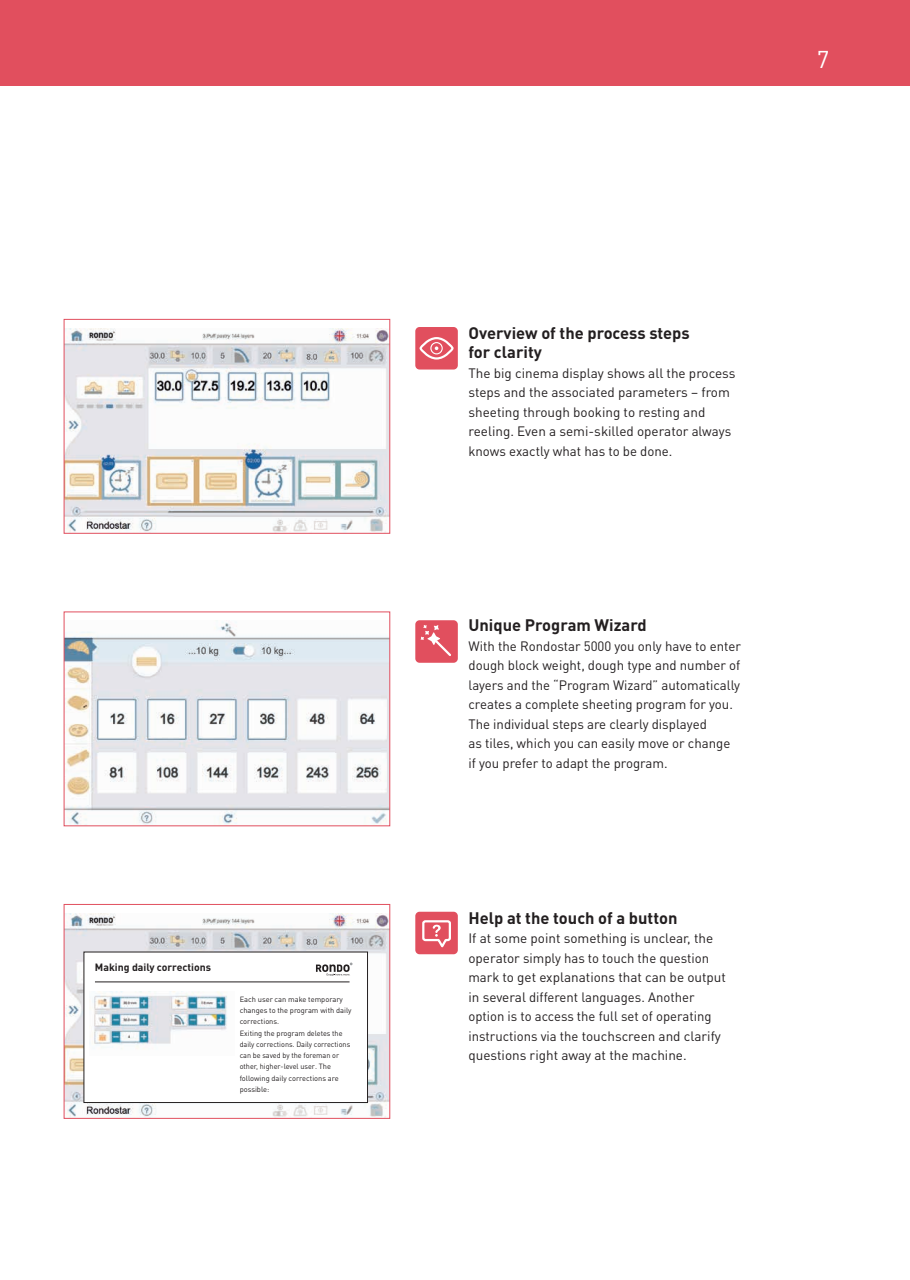
<style>
.page{position:relative;width:910px;height:1280px;background:#fff}
.page>*{position:absolute;margin:0;border:0;box-sizing:border-box;transform-origin:0 0}
.t1{font:24px "DIN Pro";color:#fff}
.t2{font:700 16.5px/19.5px "DIN Pro";color:#231f20}
.t3{font:13.5px/19.5px "DIN Pro";color:#231f20}
.t4{font:700 10.5px "DIN Pro";color:#231f20}
.t5{font:7.5px/11.2px "DIN Pro";color:#231f20}
</style>
<div class="page">
<div style="left:0;top:0;width:910px;height:85px;background:#e14f5e"></div>
<div style="left:415px;top:620px;width:43px;height:43px;background:#e14f5e;border-radius:4px"></div>
<svg style="left:421px;top:625px;width:30px;height:31px"></svg>
<img style="left:66px;top:328px;width:322px;height:204px">
<div style="left:64px;top:319px;width:326px;height:215px;border:1px solid #e14f5e"></div>
<img style="left:66px;top:913px;width:322px;height:204px">
<div style="left:64px;top:904px;width:326px;height:215px;border:1px solid #e14f5e"></div>
<img style="left:66px;top:622px;width:322px;height:202px">
<div style="left:64px;top:612px;width:326px;height:214px;border:1px solid #e14f5e"></div>
<div style="left:415px;top:912px;width:43px;height:42px;background:#e14f5e;border-radius:4px"></div>
<svg style="left:422px;top:920px;width:29px;height:28px"></svg>
<div style="left:415px;top:327px;width:43px;height:42px;background:#e14f5e;border-radius:4px"></div>
<svg style="left:419px;top:337px;width:35px;height:23px"></svg>
<div style="left:84px;top:952px;width:283px;height:150px;background:#fff"></div>
<div style="left:84px;top:952px;width:284px;height:151px;border:1px solid #231f20"></div>
<img style="left:89px;top:991px;width:138px;height:58px">
<hr style="left:95px;top:981px;width:255px;height:1px;background:#231f20">
<svg style="left:316px;top:962px;width:37px;height:14px"></svg>
<p class="t4" style="left:95px;top:960px;width:118px">Making daily corrections</p>
<p class="t5" style="left:240px;top:993px;width:113px">Each user can make temporary changes to the program with daily corrections.<br>Exiting the program deletes the daily corrections. Daily corrections can be saved by the foreman or other, higher-level user. The following daily corrections are possible:</p>
<h1 class="t1" style="left:817px;top:43px;width:14px">7</h1>
<p class="t2" style="left:468px;top:322px;width:223px">Overview of the process steps for clarity</p>
<p class="t3" style="left:468px;top:362px;width:268px">The big cinema display shows all the process steps and the associated parameters – from sheeting through booking to resting and reeling. Even a semi-skilled operator always knows exactly what has to be done.</p>
<p class="t2" style="left:468px;top:615px;width:180px">Unique Program Wizard</p>
<p class="t3" style="left:468px;top:635px;width:274px">With the Rondostar 5000 you only have to enter dough block weight, dough type and number of layers and the “Program Wizard” automatically creates a complete sheeting program for you.<br>The individual steps are clearly displayed<br>as tiles, which you can easily move or change if you prefer to adapt the program.</p>
<p class="t2" style="left:468px;top:907px;width:211px">Help at the touch of a button</p>
<p class="t3" style="left:468px;top:928px;width:259px">If at some point something is unclear, the operator simply has to touch the question mark to get explanations that can be output in several different languages. Another option is to access the full set of operating instructions via the touchscreen and clarify questions right away at the machine.</p>
</div>
